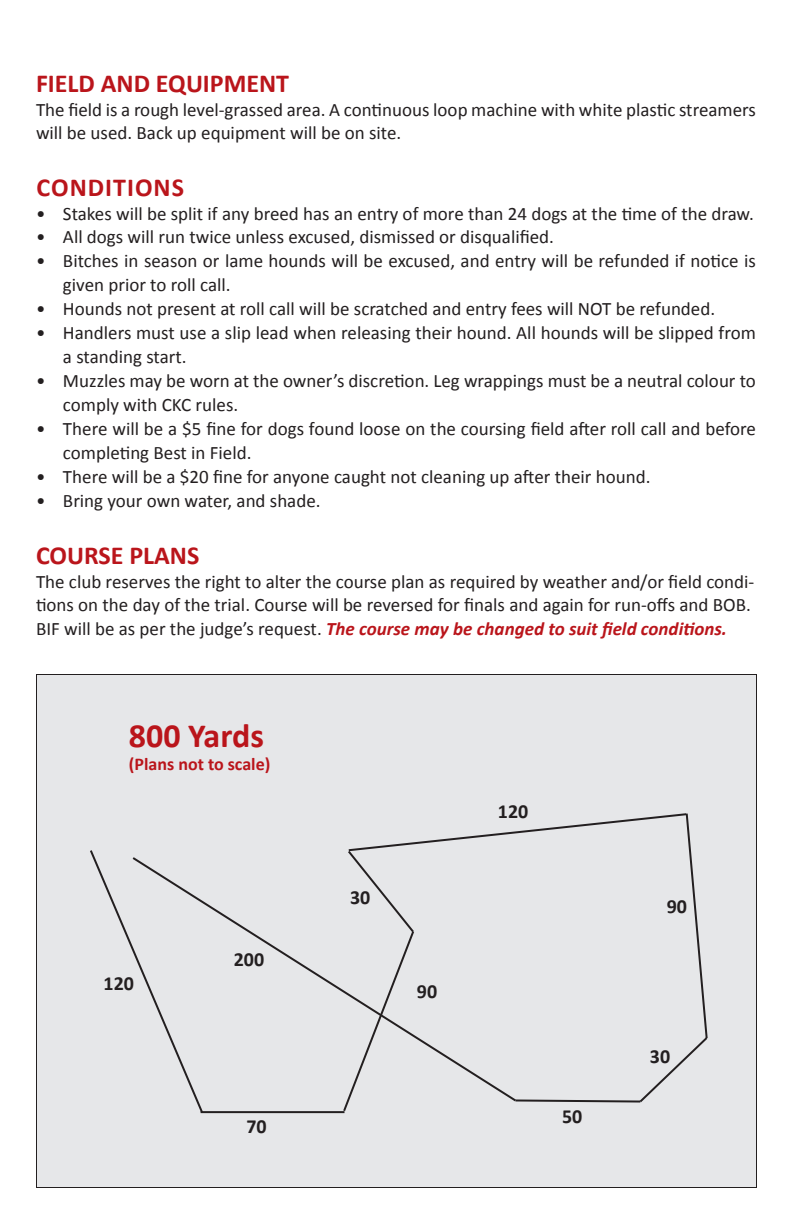
<style>
.page{position:relative;width:792px;height:1224px;background:#fff}
.page>*{position:absolute;margin:0;border:0;box-sizing:border-box;transform-origin:0 0}
.t1{font:700 34px "Calibri";color:#ba151b}
.t2{font:700 26px "Calibri";color:#ba151b}
.t3{font:700 20px "Calibri";color:#231f20}
.t4{font:19px/24px "Calibri";color:#231f20}
.t5{font:700 18px "Calibri";color:#ba151b}
.s1{font-weight:700;font-style:italic;color:#ba151b}
</style>
<div class="page">
<div style="left:36px;top:674px;width:720px;height:514px;background:#e6e7e9"></div>
<svg style="left:90px;top:850px;width:115px;height:264px"></svg>
<hr style="left:201px;top:1111px;width:143px;height:2px;background:#231f20">
<svg style="left:130px;top:855px;width:212px;height:248px"></svg>
<svg style="left:342px;top:813px;width:366px;height:300px"></svg>
<h2 class="t2" style="left:36px;top:67px;width:255px">FIELD AND EQUIPMENT</h2>
<p class="t4" style="left:36px;top:96px;width:721px">The field is a rough level-grassed area. A continuous loop machine with white plastic streamers will be used. Back up equipment will be on site.</p>
<h2 class="t2" style="left:37px;top:171px;width:31px">Conditions</h2>
<p class="t4" style="left:36px;top:200px;width:719px">• Stakes will be split if any breed has an entry of more than 24 dogs at the time of the draw.</p>
<p class="t4" style="left:36px;top:224px;width:520px">• All dogs will run twice unless excused, dismissed or disqualified.</p>
<p class="t4" style="left:63px;top:248px;width:694px;text-indent:-27px">• Bitches in season or lame hounds will be excused, and entry will be refunded if notice is given prior to roll call.</p>
<p class="t4" style="left:36px;top:296px;width:681px">• Hounds not present at roll call will be scratched and entry fees will NOT be refunded.</p>
<p class="t4" style="left:63px;top:320px;width:694px;text-indent:-27px">• Handlers must use a slip lead when releasing their hound. All hounds will be slipped from a standing start.</p>
<p class="t4" style="left:63px;top:368px;width:694px;text-indent:-27px">• Muzzles may be worn at the owner’s discretion. Leg wrappings must be a neutral colour to comply with CKC rules.</p>
<p class="t4" style="left:63px;top:416px;width:694px;text-indent:-27px">• There will be a $5 fine for dogs found loose on the coursing field after roll call and before completing Best in Field.</p>
<p class="t4" style="left:36px;top:464px;width:616px">• There will be a $20 fine for anyone caught not cleaning up after their hound.</p>
<p class="t4" style="left:36px;top:488px;width:286px">• Bring your own water, and shade.</p>
<h2 class="t2" style="left:36px;top:539px;width:165px">COURSE PLANS</h2>
<p class="t4" style="left:36px;top:568px;width:720px">The club reserves the right to alter the course plan as required by weather and/or field condi&shy;tions on the day of the trial. Course will be reversed for finals and again for run-offs and BOB.<br>BIF will be as per the judge’s request. <span class="s1">The course may be changed to suit field conditions.</span></p>
<h1 class="t1" style="left:129px;top:715px;width:137px">800 Yards</h1>
<p class="t5" style="left:129px;top:753px;width:143px">(Plans not to scale)</p>
<p class="t3" style="left:104px;top:971px;width:32px">120</p>
<p class="t3" style="left:234px;top:947px;width:32px">200</p>
<p class="t3" style="left:246px;top:1114px;width:22px">70</p>
<p class="t3" style="left:350px;top:885px;width:22px">30</p>
<p class="t3" style="left:417px;top:979px;width:22px">90</p>
<p class="t3" style="left:498px;top:799px;width:32px">120</p>
<p class="t3" style="left:562px;top:1104px;width:22px">50</p>
<p class="t3" style="left:667px;top:894px;width:22px">90</p>
<p class="t3" style="left:650px;top:1043px;width:22px">30</p>
</div>
